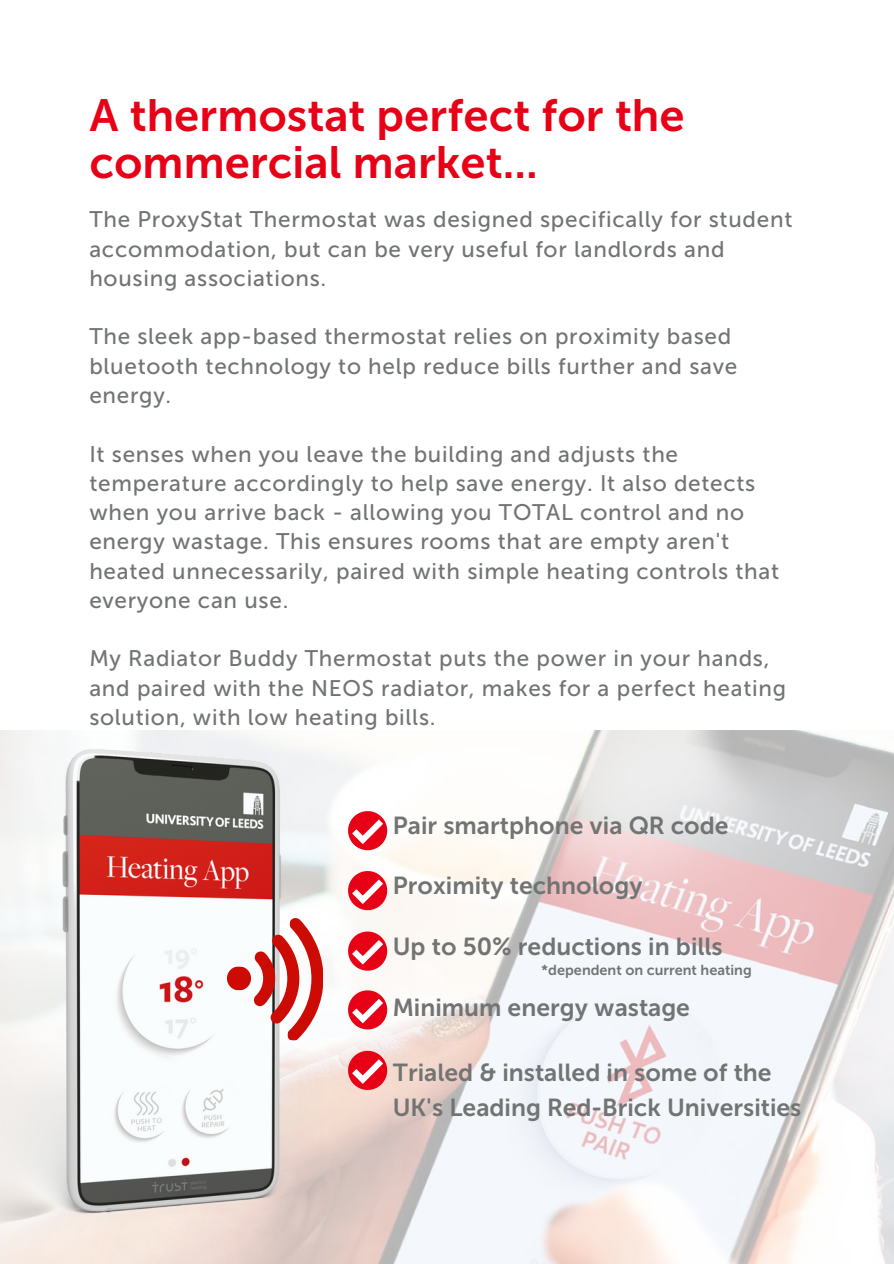
<style>
.page{position:relative;width:894px;height:1264px;background:#fff}
.page>*{position:absolute;margin:0;border:0;box-sizing:border-box;transform-origin:0 0}
.t1{font:45px/47.2px "Museo Sans Cyrl 700";color:#e80017}
.t2{font:24.6px/34.8px "Museo Sans Cyrl 700";color:#727474}
.t3{font:22.5px/29.2px "Museo Sans 500";letter-spacing:.03em;color:#727474}
.t4{font:14.4px "Museo Sans Cyrl 700";color:#727474}
</style>
<div class="page">
<img style="left:324px;top:730px;width:569px;height:533px">
<img style="left:0;top:730px;width:324px;height:533px">
<svg style="left:227px;top:917px;width:97px;height:124px"></svg>
<svg style="left:348px;top:811px;width:39px;height:39px"></svg>
<svg style="left:348px;top:871px;width:39px;height:39px"></svg>
<svg style="left:348px;top:1050px;width:39px;height:39px;background:#ee5764"></svg>
<svg style="left:348px;top:990px;width:39px;height:39px"></svg>
<svg style="left:348px;top:931px;width:39px;height:39px"></svg>
<h1 class="t1" style="left:89px;top:92px;width:596px">A thermostat perfect for the commercial market...</h1>
<p class="t3" style="left:89px;top:205px;width:704px">The ProxyStat Thermostat was designed specifically for student accommodation, but can be very useful for landlords and housing associations.</p>
<p class="t3" style="left:89px;top:322px;width:649px">The sleek app-based thermostat relies on proximity based bluetooth technology to help reduce bills further and save energy.</p>
<p class="t3" style="left:89px;top:439px;width:691px">It senses when you leave the building and adjusts the temperature accordingly to help save energy. It also detects when you arrive back - allowing you TOTAL control and no energy wastage. This ensures rooms that are empty aren't heated unnecessarily, paired with simple heating controls that everyone can use.</p>
<p class="t3" style="left:89px;top:644px;width:698px">My Radiator Buddy Thermostat puts the power in your hands, and paired with the NEOS radiator, makes for a perfect heating solution, with low heating bills.</p>
<p class="t2" style="left:392px;top:807px;width:337px">Pair smartphone via QR code</p>
<p class="t2" style="left:392px;top:868px;width:251px">Proximity technology</p>
<p class="t2" style="left:392px;top:929px;width:331px">Up to 50% reductions in bills</p>
<p class="t2" style="left:392px;top:990px;width:299px">Minimum energy wastage</p>
<p class="t4" style="left:541px;top:961px;width:212px">*dependent on current heating</p>
<p class="t2" style="left:392px;top:1055px;width:410px">Trialed &amp; installed in some of the<br>UK's Leading Red-Brick Universities</p>
</div>
